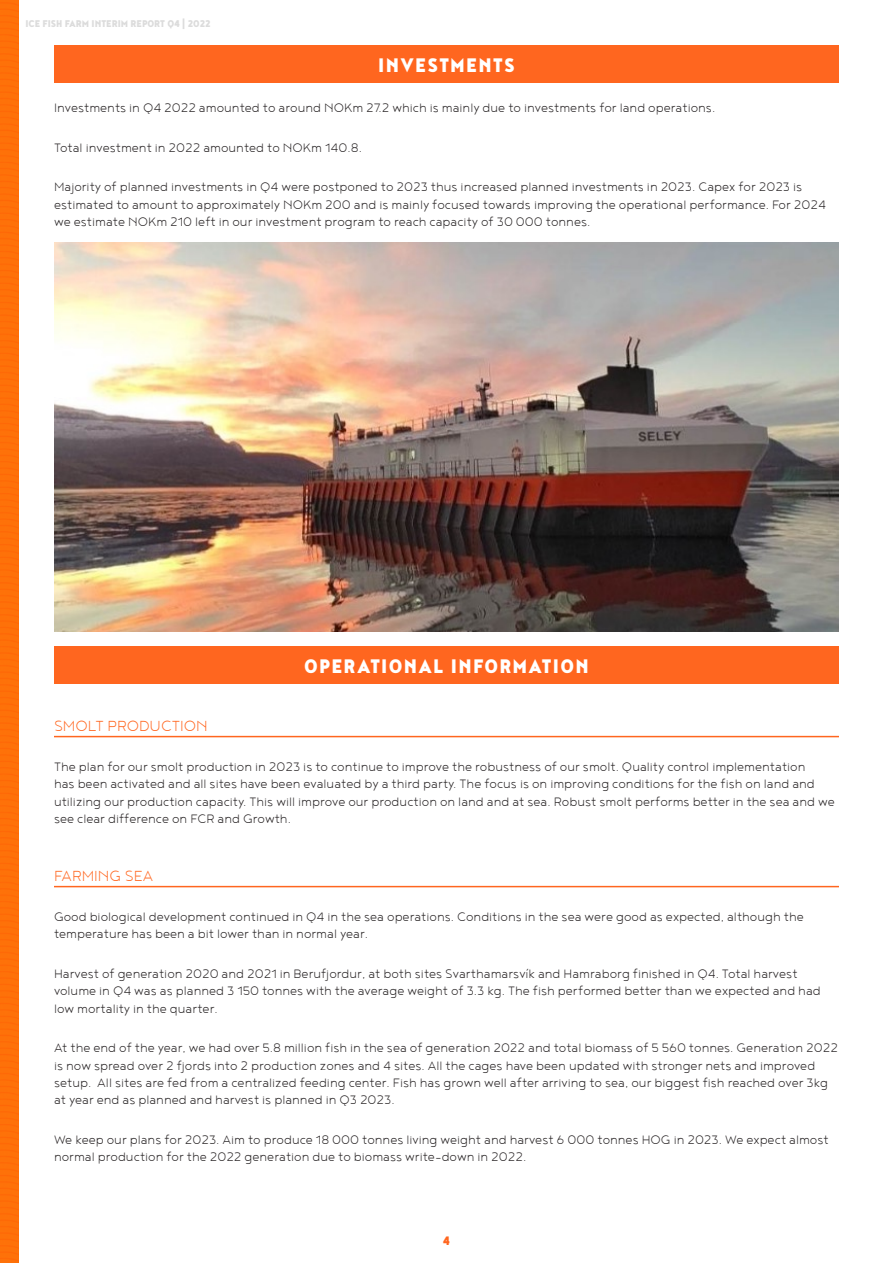
<style>
.page{position:relative;width:893px;height:1263px;background:#fff}
.page>*{position:absolute;margin:0;border:0;box-sizing:border-box;transform-origin:0 0}
.Heading_1{font:900 24px "Noyh Geometric Slim";letter-spacing:.055em;color:#fff}
.Heading_3{font:300 18px "Noyh W01";color:#ff661f}
.t1{font:300 15px/17.2px "Noyh W01";color:#231f20}
.t2{font:900 15px "Noyh Geometric Slim";color:#ff661f}
.t3{font:900 12px "Noyh Geometric Slim";color:#dcdcdc}
</style>
<div class="page">
<div style="left:0;top:0;width:18px;height:1263px;background:#fe7109"></div>
<div style="left:54px;top:45px;width:785px;height:37px;background:#ff661f"></div>
<div style="left:54px;top:646px;width:785px;height:37px;background:#ff661f"></div>
<hr style="left:54px;top:736px;width:785px;height:1px;background:#ff661f">
<hr style="left:54px;top:886px;width:785px;height:1px;background:#ff661f">
<img style="left:54px;top:242px;width:785px;height:389px">
<p class="t3" style="left:26px;top:16px;width:187px">ICE FISH FARM INTERIM REPORT Q4 | 2022</p>
<p class="Heading_1" style="left:378px;top:51px;width:138px">INVESTMENTS</p>
<p class="t1" style="left:54px;top:98px;width:663px">Investments in Q4 2022 amounted to around NOKm 27.2 which is mainly due to investments for land operations.</p>
<p class="t1" style="left:54px;top:138px;width:309px">Total investment in 2022 amounted to NOKm 140.8.</p>
<p class="t1" style="left:54px;top:178px;width:773px">Majority of planned investments in Q4 were postponed to 2023 thus increased planned investments in 2023. Capex for 2023 is estimated to amount to approximately NOKm 200 and is mainly focused towards improving the operational performance. For 2024 we estimate NOKm 210 left in our investment program to reach capacity of 30 000 tonnes.</p>
<p class="Heading_1" style="left:304px;top:651px;width:286px">OPERATIONAL INFORMATION</p>
<p class="Heading_3" style="left:54px;top:716px;width:155px">SMOLT PRODUCTION</p>
<p class="t1" style="left:54px;top:758px;width:782px">The plan for our smolt production in 2023 is to continue to improve the robustness of our smolt. Quality control implementation<br>has been activated and all sites have been evaluated by a third party. The focus is on improving conditions for the fish on land and utilizing our production capacity. This will improve our production on land and at sea. Robust smolt performs better in the sea and we see clear difference on FCR and Growth.</p>
<p class="Heading_3" style="left:54px;top:866px;width:101px">FARMING SEA</p>
<p class="t1" style="left:54px;top:908px;width:751px">Good biological development continued in Q4 in the sea operations. Conditions in the sea were good as expected, although the temperature has been a bit lower than in normal year.</p>
<p class="t1" style="left:54px;top:965px;width:768px">Harvest of generation 2020 and 2021 in Berufjordur, at both sites Svarthamarsvík and Hamraborg finished in Q4. Total harvest volume in Q4 was as planned 3 150 tonnes with the average weight of 3.3 kg. The fish performed better than we expected and had low mortality in the quarter.</p>
<p class="t1" style="left:54px;top:1039px;width:785px">At the end of the year, we had over 5.8 million fish in the sea of generation 2022 and total biomass of 5 560 tonnes. Generation 2022 is now spread over 2 fjords into 2 production zones and 4 sites. All the cages have been updated with stronger nets and improved setup. All sites are fed from a centralized feeding center. Fish has grown well after arriving to sea, our biggest fish reached over 3kg at year end as planned and harvest is planned in Q3 2023.</p>
<p class="t1" style="left:54px;top:1130px;width:776px">We keep our plans for 2023. Aim to produce 18 000 tonnes living weight and harvest 6 000 tonnes HOG in 2023. We expect almost normal production for the 2022 generation due to biomass write-down in 2022.</p>
<p class="t2" style="left:443px;top:1231px;width:9px">4</p>
</div>
